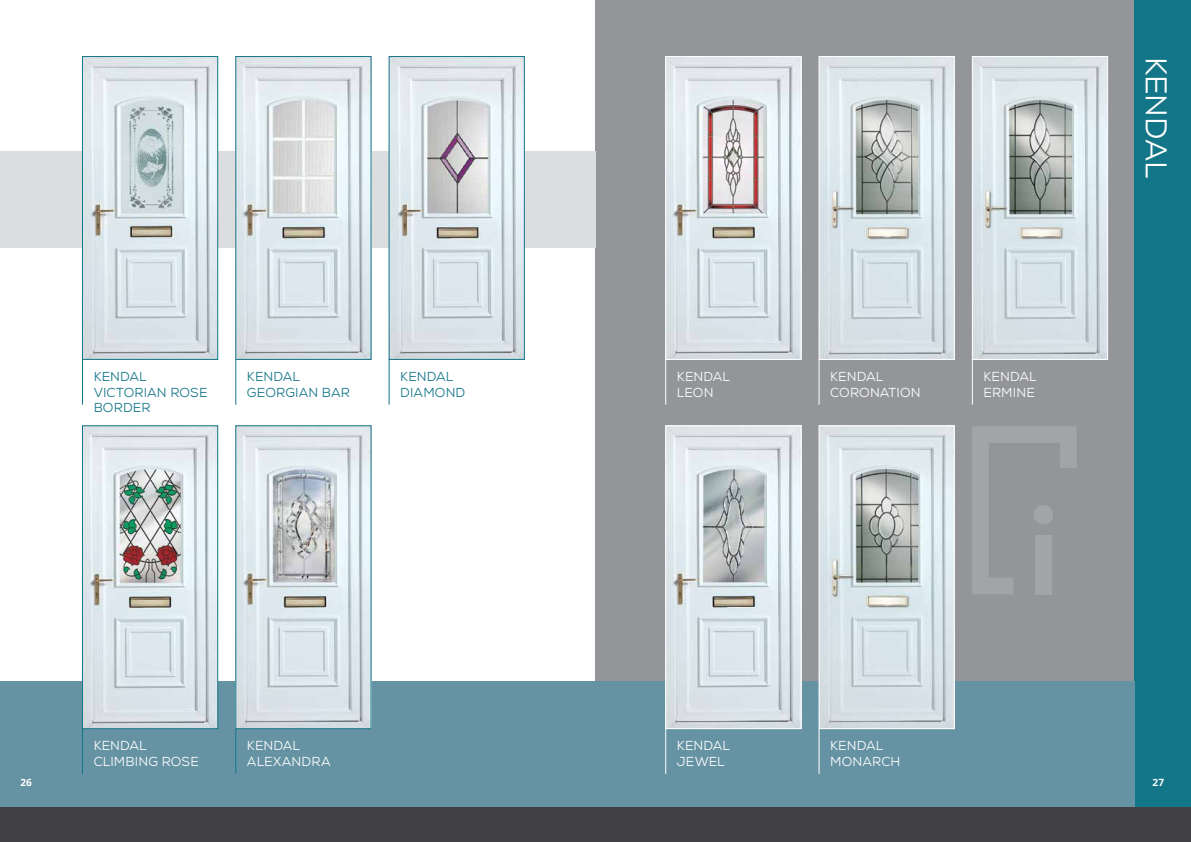
<style>
.page{position:relative;width:1191px;height:842px;background:#fff}
.page>*{position:absolute;margin:0;border:0;box-sizing:border-box;transform-origin:0 0}
.t1{font:30px "Nexa";color:#fff}
.t2{font:13px/15.6px "Nexa";letter-spacing:.005em;color:#fff}
.t3{font:13px/15.6px "Nexa";letter-spacing:.005em;color:#137688}
.t4{font:700 10px "Open Sans";color:#fff}
</style>
<div class="page">
<div style="left:595px;top:0;width:596px;height:842px;background:#939598"></div>
<div style="left:1135px;top:0;width:56px;height:842px;background:#137688"></div>
<div style="left:0;top:151px;width:595px;height:96px;background:#dcddde"></div>
<div style="left:0;top:682px;width:1135px;height:160px;background:#6693a3"></div>
<hr style="left:82px;top:359px;width:1px;height:46px;background:#137688">
<hr style="left:665px;top:729px;width:1px;height:45px;background:#fff">
<hr style="left:82px;top:729px;width:1px;height:45px;background:#137688">
<hr style="left:819px;top:359px;width:1px;height:46px;background:#fff">
<hr style="left:665px;top:359px;width:1px;height:46px;background:#fff">
<hr style="left:235px;top:359px;width:1px;height:46px;background:#137688">
<hr style="left:819px;top:729px;width:1px;height:45px;background:#fff">
<hr style="left:235px;top:729px;width:1px;height:45px;background:#137688">
<hr style="left:972px;top:359px;width:1px;height:46px;background:#fff">
<hr style="left:389px;top:359px;width:1px;height:46px;background:#137688">
<div style="left:0;top:808px;width:1191px;height:34px;background:#414042"></div>
<img style="left:84px;top:58px;width:132px;height:300px">
<div style="left:82px;top:56px;width:136px;height:304px;border:1px solid #137688"></div>
<img style="left:667px;top:427px;width:132px;height:300px">
<div style="left:665px;top:425px;width:136px;height:304px;border:1px solid #fff"></div>
<img style="left:84px;top:427px;width:132px;height:300px">
<div style="left:82px;top:425px;width:136px;height:304px;border:1px solid #137688"></div>
<img style="left:821px;top:58px;width:131px;height:300px">
<div style="left:819px;top:56px;width:135px;height:304px;border:1px solid #fff"></div>
<img style="left:667px;top:58px;width:132px;height:300px">
<div style="left:665px;top:56px;width:136px;height:304px;border:1px solid #fff"></div>
<img style="left:237px;top:58px;width:132px;height:300px">
<div style="left:235px;top:56px;width:136px;height:304px;border:1px solid #137688"></div>
<img style="left:237px;top:427px;width:132px;height:300px">
<div style="left:235px;top:425px;width:136px;height:304px;border:1px solid #137688"></div>
<img style="left:821px;top:427px;width:131px;height:300px">
<div style="left:819px;top:425px;width:135px;height:304px;border:1px solid #fff"></div>
<img style="left:974px;top:58px;width:131px;height:300px">
<div style="left:972px;top:56px;width:135px;height:304px;border:1px solid #fff"></div>
<img style="left:391px;top:58px;width:131px;height:300px">
<div style="left:389px;top:56px;width:135px;height:304px;border:1px solid #137688"></div>
<svg style="left:972px;top:426px;width:104px;height:168px"></svg>
<div style="left:1035px;top:535px;width:16px;height:59px;background:#a3a4a7"></div>
<div style="left:1033px;top:505px;width:20px;height:20px;background:#a3a4a7;border-radius:50%"></div>
<p class="t3" style="left:94px;top:369px;width:115px">KENDAL<br>VICTORIAN ROSE<br>BORDER</p>
<p class="t3" style="left:247px;top:369px;width:104px">KENDAL<br>GEORGIAN BAR</p>
<p class="t3" style="left:400px;top:369px;width:67px">KENDAL<br>DIAMOND</p>
<p class="t2" style="left:94px;top:738px;width:107px">KENDAL<br>CLIMBING ROSE</p>
<p class="t2" style="left:247px;top:738px;width:85px">KENDAL<br>ALEXANDRA</p>
<p class="t2" style="left:677px;top:369px;width:55px">KENDAL<br>LEON</p>
<p class="t2" style="left:830px;top:369px;width:92px">KENDAL<br>CORONATION</p>
<p class="t2" style="left:983px;top:369px;width:55px">KENDAL<br>ERMINE</p>
<h1 class="t1" style="left:1175px;top:56px;width:123px;rotate:90deg">KENDAL</h1>
<p class="t2" style="left:677px;top:738px;width:55px">KENDAL<br>JEWEL</p>
<p class="t2" style="left:830px;top:738px;width:72px">KENDAL<br>MONARCH</p>
<p class="t4" style="left:21px;top:775px;width:13px">26</p>
<p class="t4" style="left:1152px;top:775px;width:13px">27</p>
</div>
